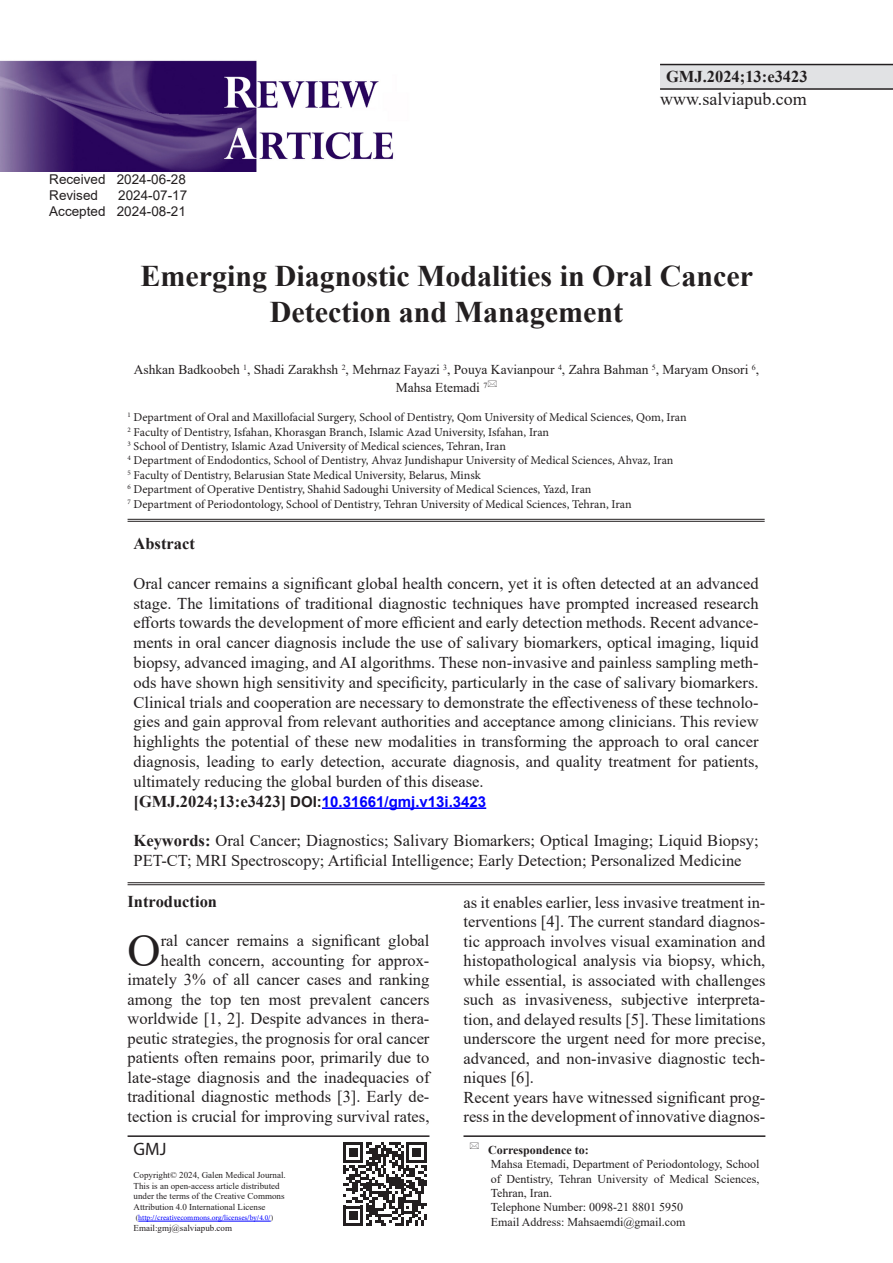
<style>
.page{position:relative;width:893px;height:1263px;background:#fff}
.page>*{position:absolute;margin:0;border:0;box-sizing:border-box;transform-origin:0 0}
.List_Paragraph{font:45.9px "Times New Roman";color:#231f20}
.t1{font:700 30px/36px "Times New Roman";color:#231f20;text-align:center}
.t2{font:18px "Times New Roman";color:#231f20}
.t3{font:18px "Myriad Pro";color:#231f20}
.List_Paragraph-2{font:16.5px/19.5px "Times New Roman";color:#231f20;text-align:justify}
.List_Paragraph-3{font:700 16.5px "Times New Roman";color:#231f20}
.t4{font:700 15px "Arial";color:#00f}
.t5{font:13.5px/18px "Times New Roman";color:#231f20}
.t6{font:13.5px "Arial";color:#231f20}
.t7{font:12px "Minion Pro";color:#231f20}
.t8{font:12px/14.4px "Times New Roman";color:#231f20;text-align:justify}
.t9{font:700 12px "Times New Roman";color:#231f20}
.t10{font:9px "Times New Roman";color:#231f20}
.t11{font:7.5px "Minion Pro";letter-spacing:-.005em;color:#00f}
.s1{font-family:"Times New Roman";font-size:16.5px;color:#231f20}
.s2{color:#231f20}
.s3{font-weight:700}
.s4{font-family:"Times New Roman";color:#231f20}
</style>
<div class="page">
<div style="left:660px;top:65px;width:233px;height:24px;background:#e1e2e4"></div>
<hr style="left:660px;top:64px;width:233px;height:1px;background:#231f20">
<hr style="left:660px;top:88px;width:233px;height:2px;background:#231f20">
<hr style="left:463px;top:1135px;width:302px;height:2px;background:#231f20">
<svg style="left:343px;top:1142px;width:84px;height:84px"></svg>
<hr style="left:128px;top:519px;width:637px;height:1px;background:#231f20">
<hr style="left:128px;top:521px;width:637px;height:1px;background:#231f20">
<hr style="left:128px;top:882px;width:637px;height:1px;background:#231f20">
<hr style="left:128px;top:884px;width:637px;height:1px;background:#231f20">
<hr style="left:322px;top:807px;width:164px;height:2px;background:#00f">
<img style="left:0;top:60px;width:394px;height:112px">
<hr style="left:128px;top:1135px;width:301px;height:2px;background:#231f20">
<hr style="left:138px;top:1221px;width:133px;height:1px;background:#00f">
<p class="t6" style="left:49px;top:170px;width:138px">Received 2024-06-28</p>
<p class="t6" style="left:49px;top:186px;width:50px">Revised</p>
<p class="t6" style="left:118px;top:186px;width:71px">2024-07-17</p>
<p class="t6" style="left:49px;top:202px;width:138px">Accepted 2024-08-21</p>
<p class="List_Paragraph-3" style="left:666px;top:64px;width:143px">GMJ.2024;13:e3423</p>
<p class="t2" style="left:660px;top:87px;width:148px">www.salviapub.com</p>
<p class="t1" style="left:141px;top:257px;width:614px">Emerging Diagnostic Modalities in Oral Cancer<br>Detection and Management</p>
<p class="t5" style="left:396px;top:360px;width:365px;text-indent:-262px">Ashkan Badkoobeh <sup>1</sup>, Shadi Zarakhsh <sup>2</sup>, Mehrnaz Fayazi <sup>3</sup>, Pouya Kavianpour <sup>4</sup>, Zahra Bahman <sup>5</sup>, Maryam Onsori <sup>6</sup>,<br>Mahsa Etemadi <sup>7</sup></p>
<p class="t7" style="left:128px;top:409px;width:561px"><sup>1</sup> Department of Oral and Maxillofacial Surgery, School of Dentistry, Qom University of Medical Sciences, Qom, Iran</p>
<p class="t7" style="left:128px;top:424px;width:423px"><sup>2</sup> Faculty of Dentistry, Isfahan, Khorasgan Branch, Islamic Azad University, Isfahan, Iran</p>
<p class="t7" style="left:128px;top:438px;width:380px"><sup>3</sup> School of Dentistry, Islamic Azad University of Medical sciences, Tehran, Iran</p>
<p class="t7" style="left:128px;top:452px;width:547px"><sup>4</sup> Department of Endodontics, School of Dentistry, Ahvaz Jundishapur University of Medical Sciences, Ahvaz, Iran</p>
<p class="t7" style="left:128px;top:467px;width:355px"><sup>5</sup> Faculty of Dentistry, Belarusian State Medical University, Belarus, Minsk</p>
<p class="t7" style="left:128px;top:481px;width:465px"><sup>6</sup> Department of Operative Dentistry, Shahid Sadoughi University of Medical Sciences, Yazd, Iran</p>
<p class="t7" style="left:128px;top:496px;width:505px"><sup>7</sup> Department of Periodontology, School of Dentistry, Tehran University of Medical Sciences, Tehran, Iran</p>
<p class="List_Paragraph-3" style="left:134px;top:532px;width:63px">Abstract</p>
<p class="List_Paragraph-2" style="left:134px;top:573px;width:627px">Oral cancer remains a significant global health concern, yet it is often detected at an advanced stage. The limitations of traditional diagnostic techniques have prompted increased research efforts towards the development of more efficient and early detection methods. Recent advance&shy;ments in oral cancer diagnosis include the use of salivary biomarkers, optical imaging, liquid biopsy, advanced imaging, and AI algorithms. These non-invasive and painless sampling meth&shy;ods have shown high sensitivity and specificity, particularly in the case of salivary biomarkers.<br>Clinical trials and cooperation are necessary to demonstrate the effectiveness of these technolo&shy;gies and gain approval from relevant authorities and acceptance among clinicians. This review highlights the potential of these new modalities in transforming the approach to oral cancer diagnosis, leading to early detection, accurate diagnosis, and quality treatment for patients, ultimately reducing the global burden of this disease.</p>
<p class="t4" style="left:134px;top:791px;width:354px"><span class="s1">[GMJ.2024;13:e3423]</span> <span class="s2">DOI:</span>10.31661/gmj.v13i.3423</p>
<p class="List_Paragraph-2" style="left:134px;top:830px;width:627px"><span class="s3">Keywords:</span> Oral Cancer; Diagnostics; Salivary Biomarkers; Optical Imaging; Liquid Biopsy;<br>PET-CT; MRI Spectroscopy; Artificial Intelligence; Early Detection; Personalized Medicine</p>
<p class="List_Paragraph-3" style="left:128px;top:890px;width:91px">Introduction</p>
<p class="List_Paragraph" style="left:128px;top:918px;width:35px">O</p>
<p class="List_Paragraph-2" style="left:463px;top:892px;width:303px">as it enables earlier, less invasive treatment in&shy;terventions [4]. The current standard diagnos&shy;tic approach involves visual examination and histopathological analysis via biopsy, which, while essential, is associated with challenges such as invasiveness, subjective interpreta&shy;tion, and delayed results [5]. These limitations underscore the urgent need for more precise, advanced, and non-invasive diagnostic tech&shy;niques [6].</p>
<p class="List_Paragraph-2" style="left:463px;top:1087px;width:303px">Recent years have witnessed significant prog&shy;ress in the development of innovative diagnos-</p>
<p class="List_Paragraph-2" style="left:128px;top:930px;width:303px;text-align:right">ral cancer remains a significant global health concern, accounting for approx&shy;imately 3% of all cancer cases and ranking among the top ten most prevalent cancers worldwide [1, 2]. Despite advances in thera&shy;peutic strategies, the prognosis for oral cancer patients often remains poor, primarily due to late-stage diagnosis and the inadequacies of traditional diagnostic methods [3]. Early de&shy;tection is crucial for improving survival rates,</p>
<p class="t3" style="left:134px;top:1138px;width:34px">GMJ</p>
<p class="t10" style="left:134px;top:1169px;width:154px">Copyright© 2024, Galen Medical Journal.</p>
<p class="t10" style="left:134px;top:1179px;width:148px">This is an open-access article distributed</p>
<p class="t10" style="left:134px;top:1190px;width:152px">under the terms of the Creative Commons</p>
<p class="t10" style="left:134px;top:1200px;width:133px">Attribution 4.0 International License</p>
<p class="t11" style="left:136px;top:1213px;width:139px"><span class="s4">(</span>http://creativecommons.org/licenses/by/4.0/<span class="s4">)</span></p>
<p class="t10" style="left:134px;top:1221px;width:100px">Email:gmj@salviapub.com</p>
<p class="t9" style="left:488px;top:1141px;width:102px">Correspondence to:</p>
<p class="t8" style="left:491px;top:1156px;width:270px">Mahsa Etemadi, Department of Periodontology, School of Dentistry, Tehran University of Medical Sciences, Tehran, Iran.</p>
<p class="t8" style="left:491px;top:1200px;width:194px">Telephone Number: 0098-21 8801 5950</p>
<p class="t8" style="left:491px;top:1214px;width:196px">Email Address: Mahsaemdi@gmail.com</p>
</div>
